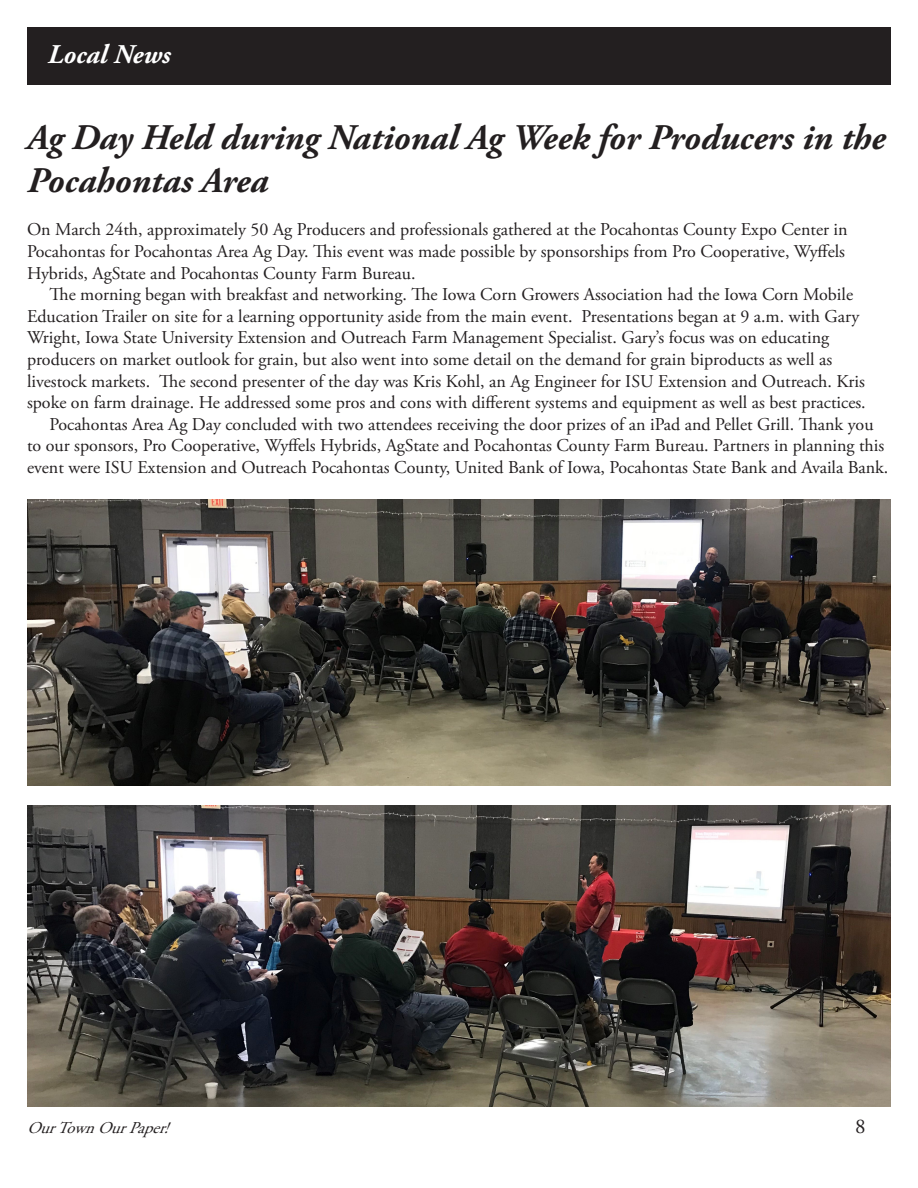
<style>
.page{position:relative;width:918px;height:1188px;background:#fff}
.page>*{position:absolute;margin:0;border:0;box-sizing:border-box;transform-origin:0 0}
.Heading_1{font:italic 700 36px/43.2px "Adobe Garamond Pro";color:#231f20}
.t1{font:italic 700 27px "Adobe Garamond Pro";color:#fff}
.t2{font:21px "Adobe Garamond Pro";color:#231f20}
.Heading_1-2{font:18px/21.6px "Adobe Garamond Pro";color:#231f20}
.t3{font:italic 16.5px "Adobe Garamond Pro";color:#231f20}
</style>
<div class="page">
<div style="left:27px;top:27px;width:864px;height:58px;background:#231f20"></div>
<img style="left:27px;top:499px;width:864px;height:286px">
<img style="left:27px;top:806px;width:864px;height:301px">
<p class="t1" style="left:48px;top:39px;width:125px">Local News</p>
<p class="Heading_1" style="left:27px;top:117px;width:860px">Ag Day Held during National Ag Week for Producers in the<br>Pocahontas Area</p>
<p class="Heading_1-2" style="left:27px;top:220px;width:822px">On March 24th, approximately 50 Ag Producers and professionals gathered at the Pocahontas County Expo Center in<br>Pocahontas for Pocahontas Area Ag Day. This event was made possible by sponsorships from Pro Cooperative, Wyffels<br>Hybrids, AgState and Pocahontas County Farm Bureau.</p>
<p class="Heading_1-2" style="left:27px;top:284px;width:840px;text-indent:22px">The morning began with breakfast and networking. The Iowa Corn Growers Association had the Iowa Corn Mobile Education Trailer on site for a learning opportunity aside from the main event. Presentations began at 9 a.m. with Gary Wright, Iowa State University Extension and Outreach Farm Management Specialist. Gary’s focus was on educating producers on market outlook for grain, but also went into some detail on the demand for grain biproducts as well as livestock markets. The second presenter of the day was Kris Kohl, an Ag Engineer for ISU Extension and Outreach. Kris spoke on farm drainage. He addressed some pros and cons with different systems and equipment as well as best practices.</p>
<p class="Heading_1-2" style="left:27px;top:414px;width:863px;text-align:center">Pocahontas Area Ag Day concluded with two attendees receiving the door prizes of an iPad and Pellet Grill. Thank you<br>to our sponsors, Pro Cooperative, Wyffels Hybrids, AgState and Pocahontas County Farm Bureau. Partners in planning this event were ISU Extension and Outreach Pocahontas County, United Bank of Iowa, Pocahontas State Bank and Availa Bank.</p>
<p class="t3" style="left:27px;top:1118px;width:151px">OurTownOurPaper!</p>
<p class="t2" style="left:855px;top:1114px;width:12px">8</p>
</div>
